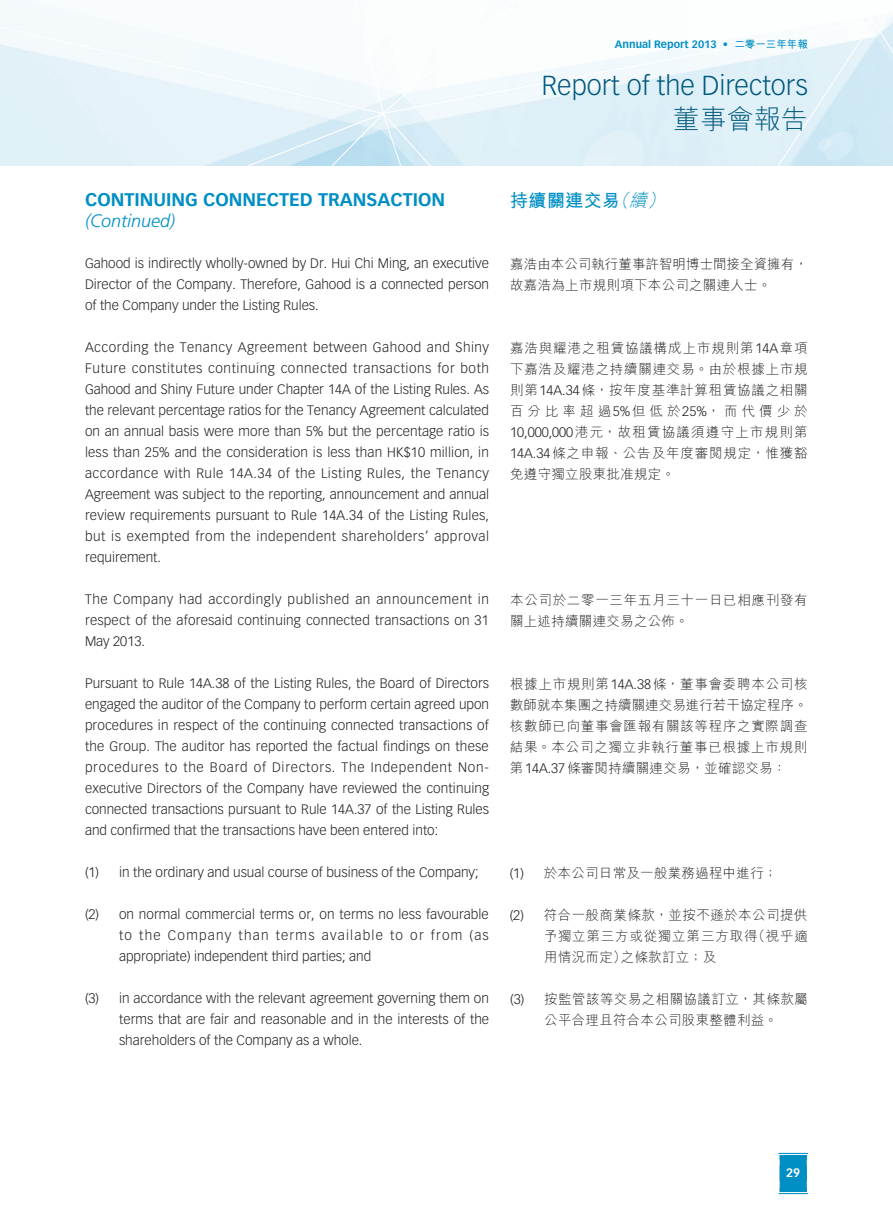
<style>
.page{position:relative;width:893px;height:1212px;background:#fff}
.page>*{position:absolute;margin:0;border:0;box-sizing:border-box;transform-origin:0 0}
.t1{font:300 27px "Vectora LT Std";color:#00597d}
.t2{font:300 27px "M Hei HK";color:#00597d}
.t3{font:700 18px "Vectora LT Std";color:#008fc5}
.t4{font:italic 300 18px "Frutiger LT Std";color:#008fc5}
.t5{font:700 18px "M Hei HK";letter-spacing:.02em;color:#008fc5}
.t6{font:300 13.5px/21px "Vectora LT Std";color:#231f20;text-align:justify}
.t7{font:300 13.5px/21px "M Hei HK";letter-spacing:.03em;color:#231f20;text-align:justify}
.t8{font:300 13.5px/21px "M Hei HK";color:#231f20}
.t9{font:300 13.5px/21px "M Hei HK";letter-spacing:.05em;color:#231f20}
.t10{font:700 12px "Vectora LT Std";color:#fff}
.t11{font:700 10.5px "Vectora LT Std";color:#008fc5}
.s1{font-family:"M Hei HK"}
.s2{font-weight:300;font-style:italic}
.s3{font-family:"Vectora LT Std"}
</style>
<div class="page">
<img style="left:0;top:0;width:893px;height:166px">
<svg style="left:779px;top:1155px;width:28px;height:37px"></svg>
<hr style="left:778px;top:1193px;width:30px;height:1px;background:#008fc5">
<hr style="left:778px;top:1153px;width:30px;height:1px;background:#008fc5">
<p class="t11" style="left:615px;top:38px;width:195px">Annual Report 2013 • <span class="s1">二零一三年年報</span></p>
<h1 class="t1" style="left:542px;top:70px;width:268px">Report of the Directors</h1>
<h1 class="t2" style="left:673px;top:106px;width:136px">董事會報告</h1>
<h2 class="t3" style="left:85px;top:189px;width:361px">CONTINUING CONNECTED TRANSACTION</h2>
<h2 class="t4" style="left:85px;top:210px;width:92px">(Continued)</h2>
<p class="t6" style="left:85px;top:253px;width:405px">Gahood is indirectly wholly-owned by Dr. Hui Chi Ming, an executive Director of the Company. Therefore, Gahood is a connected person of the Company under the Listing Rules.</p>
<p class="t6" style="left:85px;top:337px;width:406px">According the Tenancy Agreement between Gahood and Shiny Future constitutes continuing connected transactions for both Gahood and Shiny Future under Chapter 14A of the Listing Rules. As the relevant percentage ratios for the Tenancy Agreement calculated on an annual basis were more than 5% but the percentage ratio is less than 25% and the consideration is less than HK$10 million, in accordance with Rule 14A.34 of the Listing Rules, the Tenancy Agreement was subject to the reporting, announcement and annual review requirements pursuant to Rule 14A.34 of the Listing Rules, but is exempted from the independent shareholders’ approval requirement.</p>
<p class="t6" style="left:85px;top:589px;width:406px">The Company had accordingly published an announcement in respect of the aforesaid continuing connected transactions on 31<br>May 2013.</p>
<p class="t6" style="left:85px;top:673px;width:406px">Pursuant to Rule 14A.38 of the Listing Rules, the Board of Directors engaged the auditor of the Company to perform certain agreed upon procedures in respect of the continuing connected transactions of the Group. The auditor has reported the factual findings on these procedures to the Board of Directors. The Independent Non&shy;executive Directors of the Company have reviewed the continuing connected transactions pursuant to Rule 14A.37 of the Listing Rules and confirmed that the transactions have been entered into:</p>
<p class="t6" style="left:85px;top:862px;width:395px">(1) in the ordinary and usual course of business of the Company;</p>
<p class="t6" style="left:119px;top:904px;width:371px;text-indent:-34px">(2) on normal commercial terms or, on terms no less favourable to the Company than terms available to or from (as appropriate) independent third parties; and</p>
<p class="t6" style="left:119px;top:988px;width:372px;text-indent:-34px">(3) in accordance with the relevant agreement governing them on terms that are fair and reasonable and in the interests of the shareholders of the Company as a whole.</p>
<h2 class="t5" style="left:510px;top:188px;width:160px">持續關連交易<span class="s2">（續）</span></h2>
<p class="t8" style="left:510px;top:253px;width:299px">嘉浩由本公司執行董事許智明博士間接全資擁有，故嘉浩為上市規則項下本公司之關連人士。</p>
<p class="t7" style="left:510px;top:337px;width:299px">嘉浩與耀港之租賃協議構成上市規則第<span class="s3">14A</span>章項下嘉浩及耀港之持續關連交易。由於根據上市規則第<span class="s3">14A.34</span>條，按年度基準計算租賃協議之相關百分比率超過<span class="s3">5%</span>但低於<span class="s3">25%</span>，而代價少於<span class="s3">10,000,000</span>港元，故租賃協議須遵守上市規則第<span class="s3">14A.34</span>條之申報、公告及年度審閱規定，惟獲豁免遵守獨立股東批准規定。</p>
<p class="t9" style="left:510px;top:589px;width:299px">本公司於二零一三年五月三十一日已相應刊發有關上述持續關連交易之公佈。</p>
<p class="t7" style="left:510px;top:673px;width:299px">根據上市規則第<span class="s3">14A.38</span>條，董事會委聘本公司核數師就本集團之持續關連交易進行若干協定程序。核數師已向董事會匯報有關該等程序之實際調查結果。本公司之獨立非執行董事已根據上市規則第<span class="s3">14A.37</span>條審閱持續關連交易，並確認交易：</p>
<p class="t7" style="left:510px;top:862px;width:269px"><span class="s3">(1)</span> 於本公司日常及一般業務過程中進行；</p>
<p class="t7" style="left:544px;top:904px;width:266px;text-indent:-34px"><span class="s3">(2)</span> 符合一般商業條款，並按不遜於本公司提供予獨立第三方或從獨立第三方取得（視乎適用情況而定）之條款訂立；及</p>
<p class="t7" style="left:510px;top:988px;width:299px;text-align:center"><span class="s3">(3)</span> 按監管該等交易之相關協議訂立，其條款屬公平合理且符合本公司股東整體利益。</p>
<p class="t10" style="left:786px;top:1166px;width:16px">29</p>
</div>
